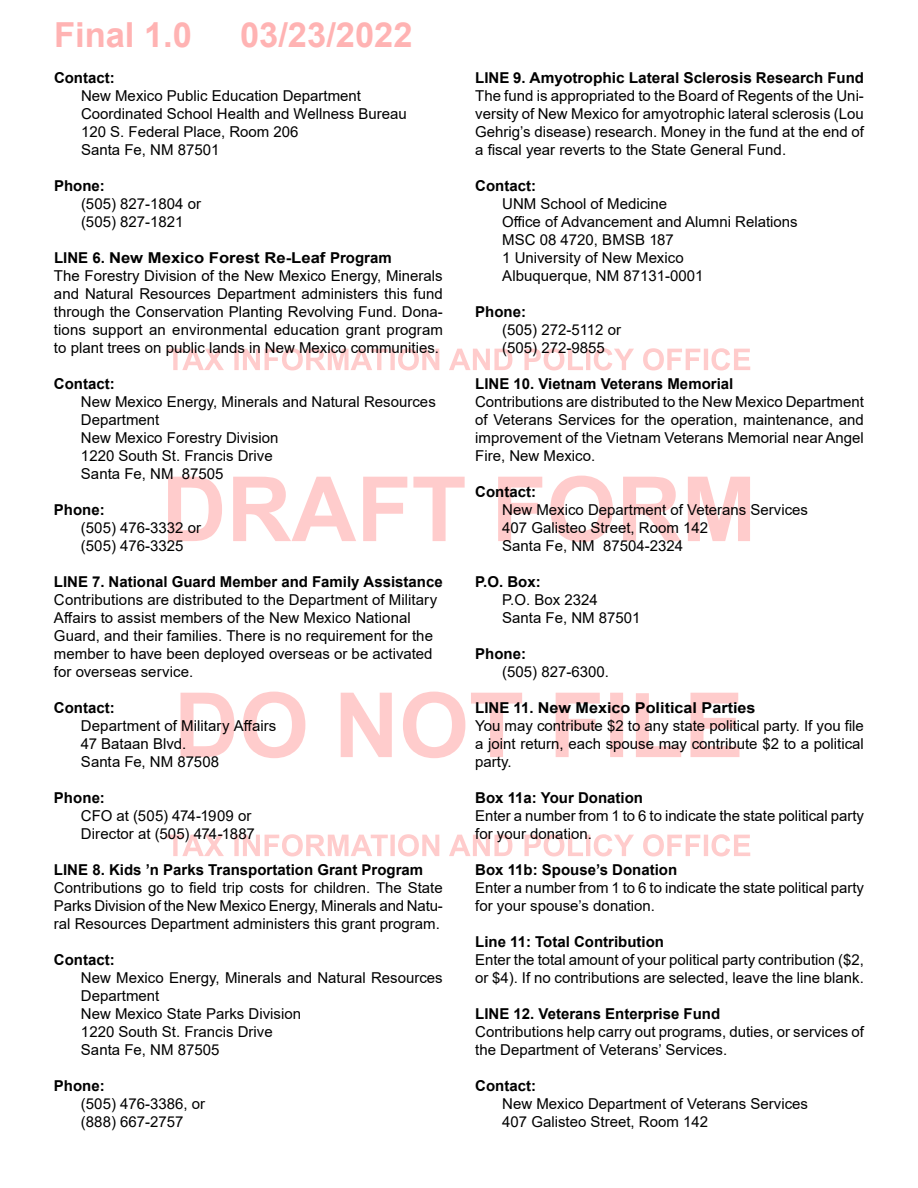
<style>
.page{position:relative;width:918px;height:1188px;background:#fff}
.page>*{position:absolute;margin:0;border:0;box-sizing:border-box;transform-origin:0 0}
.t1{font:700 34.5px "Arial";color:#ffb3b3}
.t2{font:15px/18px "Arial";color:#000}
.t3{font:700 15px "Arial";color:#000}
</style>
<div class="page">
<svg style="left:167px;top:834px;width:583px;height:22px"></svg>
<svg style="left:181px;top:692px;width:559px;height:66px"></svg>
<svg style="left:168px;top:476px;width:582px;height:66px"></svg>
<svg style="left:167px;top:348px;width:583px;height:22px"></svg>
<h1 class="t1" style="left:54px;top:11px;width:140px">Final 1.0</h1>
<h1 class="t1" style="left:240px;top:11px;width:174px">03/23/2022</h1>
<p class="t3" style="left:54px;top:67px;width:62px">Contact:</p>
<p class="t2" style="left:81px;top:87px;width:327px">New Mexico Public Education Department Coordinated School Health and Wellness Bureau 120 S. Federal Place, Room 206<br>Santa Fe, NM 87501</p>
<p class="t3" style="left:54px;top:175px;width:52px">Phone:</p>
<p class="t2" style="left:81px;top:195px;width:122px">(505) 827-1804 or (505) 827-1821</p>
<p class="t3" style="left:54px;top:247px;width:339px">LINE 6. New Mexico Forest Re-Leaf Program</p>
<p class="t2" style="left:54px;top:267px;width:390px;text-align:justify">The Forestry Division of the New Mexico Energy, Minerals and Natural Resources Department administers this fund through the Conservation Planting Revolving Fund. Dona&shy;tions support an environmental education grant program to plant trees on public lands in New Mexico communities.</p>
<p class="t3" style="left:54px;top:373px;width:62px">Contact:</p>
<p class="t2" style="left:81px;top:393px;width:356px">New Mexico Energy, Minerals and Natural Resources<br>Department<br>New Mexico Forestry Division<br>1220 South St. Francis Drive<br>Santa Fe, NM 87505</p>
<p class="t3" style="left:54px;top:499px;width:52px">Phone:</p>
<p class="t2" style="left:81px;top:519px;width:122px">(505) 476-3332 or (505) 476-3325</p>
<p class="t3" style="left:54px;top:571px;width:390px">LINE 7. National Guard Member and Family Assistance</p>
<p class="t2" style="left:54px;top:591px;width:385px">Contributions are distributed to the Department of Military Affairs to assist members of the New Mexico National Guard, and their families. There is no requirement for the member to have been deployed overseas or be activated for overseas service.</p>
<p class="t3" style="left:54px;top:697px;width:62px">Contact:</p>
<p class="t2" style="left:81px;top:717px;width:197px">Department of Military Affairs<br>47 Bataan Blvd.<br>Santa Fe, NM 87508</p>
<p class="t3" style="left:54px;top:787px;width:52px">Phone:</p>
<p class="t2" style="left:81px;top:807px;width:175px">CFO at (505) 474-1909 or<br>Director at (505) 474-1887</p>
<p class="t3" style="left:54px;top:859px;width:371px">LINE 8. Kids ’n Parks Transportation Grant Program</p>
<p class="t2" style="left:54px;top:879px;width:390px;text-align:justify">Contributions go to field trip costs for children. The State Parks Division of the New Mexico Energy, Minerals and Natu&shy;ral Resources Department administers this grant program.</p>
<p class="t3" style="left:54px;top:949px;width:62px">Contact:</p>
<p class="t2" style="left:81px;top:969px;width:363px">New Mexico Energy, Minerals and Natural Resources<br>Department<br>New Mexico State Parks Division<br>1220 South St. Francis Drive<br>Santa Fe, NM 87505</p>
<p class="t3" style="left:54px;top:1075px;width:52px">Phone:</p>
<p class="t2" style="left:81px;top:1095px;width:126px">(505) 476-3386, or (888) 667-2757</p>
<p class="t3" style="left:475px;top:67px;width:390px">LINE 9. Amyotrophic Lateral Sclerosis Research Fund</p>
<p class="t2" style="left:475px;top:87px;width:390px;text-align:justify">The fund is appropriated to the Board of Regents of the Uni&shy;versity of New Mexico for amyotrophic lateral sclerosis (Lou Gehrig’s disease) research. Money in the fund at the end of a fiscal year reverts to the State General Fund.</p>
<p class="t3" style="left:475px;top:175px;width:62px">Contact:</p>
<p class="t2" style="left:502px;top:195px;width:297px">UNM School of Medicine<br>Office of Advancement and Alumni Relations<br>MSC 08 4720, BMSB 187<br>1 University of New Mexico<br>Albuquerque, NM 87131-0001</p>
<p class="t3" style="left:475px;top:301px;width:52px">Phone:</p>
<p class="t2" style="left:502px;top:321px;width:120px">(505) 272-5112 or (505) 272-9855</p>
<p class="t3" style="left:475px;top:373px;width:260px">LINE 10. Vietnam Veterans Memorial</p>
<p class="t2" style="left:475px;top:393px;width:390px;text-align:justify">Contributions are distributed to the New Mexico Department of Veterans Services for the operation, maintenance, and improvement of the Vietnam Veterans Memorial near Angel Fire, New Mexico.</p>
<p class="t3" style="left:475px;top:481px;width:62px">Contact:</p>
<p class="t2" style="left:502px;top:501px;width:307px">New Mexico Department of Veterans Services<br>407 Galisteo Street, Room 142<br>Santa Fe, NM 87504-2324</p>
<p class="t3" style="left:475px;top:571px;width:67px">P.O. Box:</p>
<p class="t2" style="left:502px;top:591px;width:140px">P.O. Box 2324<br>Santa Fe, NM 87501</p>
<p class="t3" style="left:475px;top:643px;width:52px">Phone:</p>
<p class="t2" style="left:502px;top:663px;width:108px">(505) 827-6300.</p>
<p class="t3" style="left:475px;top:697px;width:282px">LINE 11. New Mexico Political Parties</p>
<p class="t2" style="left:475px;top:717px;width:390px;text-align:justify">You may contribute $2 to any state political party. If you file a joint return, each spouse may contribute $2 to a political party.</p>
<p class="t3" style="left:475px;top:787px;width:169px">Box 11a: Your Donation</p>
<p class="t2" style="left:475px;top:807px;width:390px">Enter a number from 1 to 6 to indicate the state political party for your donation.</p>
<p class="t3" style="left:475px;top:859px;width:203px">Box 11b: Spouse’s Donation</p>
<p class="t2" style="left:475px;top:879px;width:390px">Enter a number from 1 to 6 to indicate the state political party for your spouse’s donation.</p>
<p class="t3" style="left:475px;top:931px;width:190px">Line 11: Total Contribution</p>
<p class="t2" style="left:475px;top:951px;width:390px">Enter the total amount of your political party contribution ($2, or $4). If no contributions are selected, leave the line blank.</p>
<p class="t3" style="left:475px;top:1003px;width:247px">LINE 12. Veterans Enterprise Fund</p>
<p class="t2" style="left:475px;top:1023px;width:390px">Contributions help carry out programs, duties, or services of the Department of Veterans’ Services.</p>
<p class="t3" style="left:475px;top:1075px;width:62px">Contact:</p>
<p class="t2" style="left:502px;top:1095px;width:307px">New Mexico Department of Veterans Services<br>407 Galisteo Street, Room 142</p>
</div>
